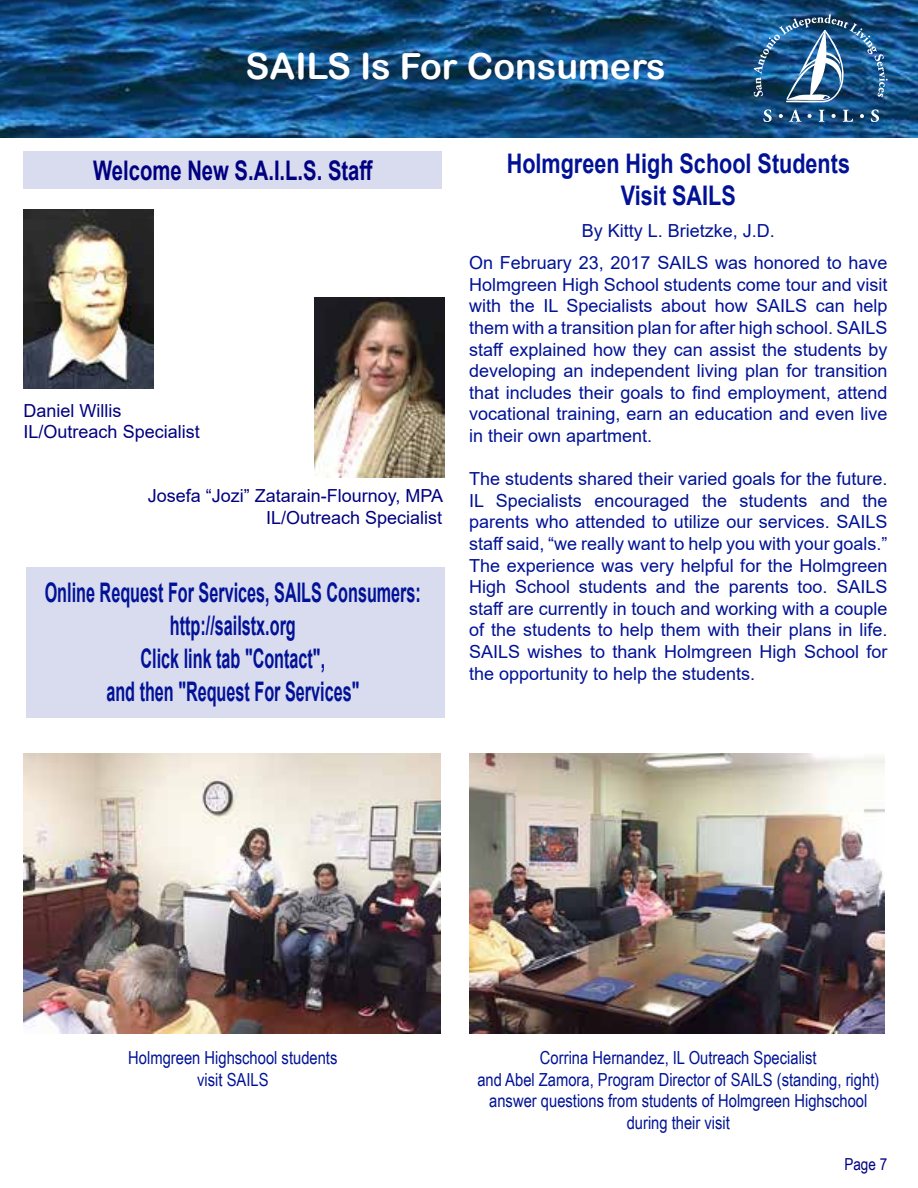
<style>
.page{position:relative;width:918px;height:1188px;background:#fff}
.page>*{position:absolute;margin:0;border:0;box-sizing:border-box;transform-origin:0 0}
.t1{font:36px "Arial Rounded MT Bold";color:#fff}
.t2{font:700 27px/33px "Arial";color:#011296;text-align:center;scale:.6 1}
.t3{font:700 27px/32.4px "Arial";color:#011296;text-align:center;scale:.8 1}
.t4{font:700 27px "Arial";color:#000080;scale:.75 1}
.t5{font:18px/21.6px "Arial";color:#011296;text-align:justify}
.t6{font:18px/21.6px "Arial Narrow";color:#011296;text-align:center}
.t7{font:18px/21.6px "Arial";color:#000080}
.t8{font:16.5px "Arial Narrow";color:#000080}
</style>
<div class="page">
<img style="left:0;top:0;width:918px;height:138px">
<img style="left:754px;top:14px;width:134px;height:89px">
<svg style="left:763px;top:109px;width:9px;height:13px"></svg>
<svg style="left:789px;top:109px;width:13px;height:13px"></svg>
<svg style="left:819px;top:110px;width:6px;height:12px"></svg>
<svg style="left:843px;top:110px;width:10px;height:12px"></svg>
<svg style="left:871px;top:109px;width:8px;height:13px"></svg>
<svg style="left:779px;top:114px;width:4px;height:4px"></svg>
<svg style="left:808px;top:114px;width:4px;height:4px"></svg>
<svg style="left:832px;top:114px;width:4px;height:4px"></svg>
<svg style="left:860px;top:114px;width:4px;height:4px"></svg>
<div style="left:24px;top:151px;width:418px;height:38px;background:#d9dbef"></div>
<img style="left:24px;top:753px;width:417px;height:280px">
<img style="left:469px;top:753px;width:416px;height:281px">
<img style="left:24px;top:209px;width:129px;height:180px">
<img style="left:315px;top:298px;width:129px;height:179px">
<div style="left:26px;top:568px;width:418px;height:150px;background:#d9dbef"></div>
<h1 class="t1" style="left:246px;top:45px;width:422px">SAILS Is For Consumers</h1>
<h2 class="t4" style="left:93px;top:151px;width:375px">Welcome New S.A.I.L.S. Staff</h2>
<h2 class="t3" style="left:507px;top:147px;width:431px">Holmgreen High School Students<br>Visit SAILS</h2>
<p class="t5" style="left:469px;top:215px;width:420px;line-height:32px;text-align:center">By Kitty L. Brietzke, J.D.<br>On February 23, 2017 SAILS was honored to have</p>
<p class="t5" style="left:469px;top:274px;width:420px">Holmgreen High School students come tour and visit with the IL Specialists about how SAILS can help them with a transition plan for after high school. SAILS staff explained how they can assist the students by developing an independent living plan for transition that includes their goals to find employment, attend vocational training, earn an education and even live in their own apartment.</p>
<p class="t5" style="left:469px;top:468px;width:420px">The students shared their varied goals for the future.<br>IL Specialists encouraged the students and the parents who attended to utilize our services. SAILS staff said, “we really want to help you with your goals.” The experience was very helpful for the Holmgreen High School students and the parents too. SAILS staff are currently in touch and working with a couple of the students to help them with their plans in life.<br>SAILS wishes to thank Holmgreen High School for the opportunity to help the students.</p>
<p class="t7" style="left:24px;top:399px;width:178px">Daniel Willis<br>IL/Outreach Specialist</p>
<p class="t7" style="left:148px;top:485px;width:297px;text-align:right">Josefa “Jozi” Zatarain-Flournoy, MPA<br>IL/Outreach Specialist</p>
<h2 class="t2" style="left:45px;top:577px;width:629px">Online Request For Services, SAILS Consumers: http://sailstx.org<br>Click link tab "Contact",<br>and then "Request For Services"</h2>
<p class="t6" style="left:128px;top:1046px;width:211px">Holmgreen Highschool students visit SAILS</p>
<p class="t6" style="left:477px;top:1046px;width:403px">Corrina Hernandez, IL Outreach Specialist<br>and Abel Zamora, Program Director of SAILS (standing, right) answer questions from students of Holmgreen Highschool during their visit</p>
<p class="t8" style="left:844px;top:1152px;width:44px">Page 7</p>
</div>
